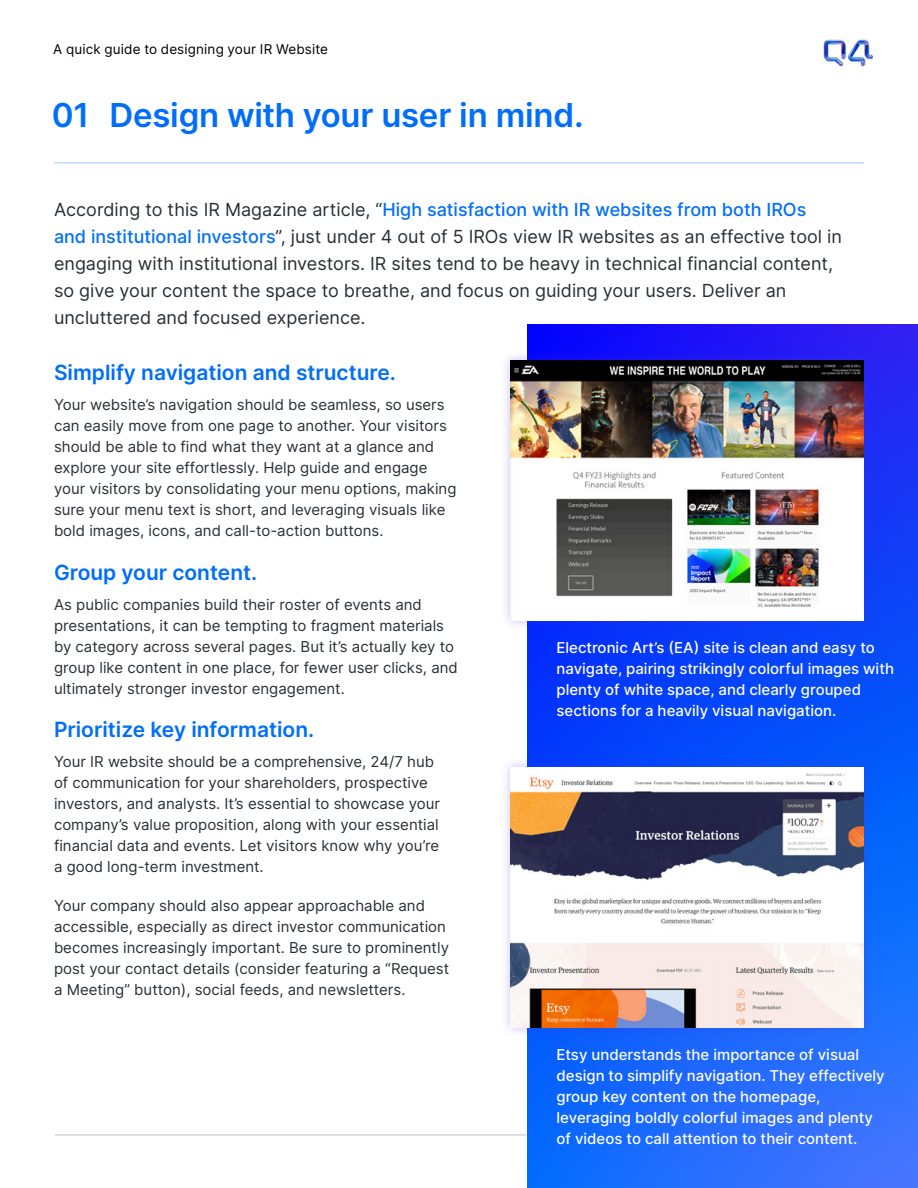
<style>
.page{position:relative;width:918px;height:1188px;background:#fff}
.page>*{position:absolute;margin:0;border:0;box-sizing:border-box;transform-origin:0 0}
.t1{font:600 33px "Inter";letter-spacing:-.01em;color:#006efa}
.t2{font:600 21px "Inter";color:#006efa}
.t3{font:18px/27px "Inter";color:#2a2f35}
.t4{font:15px/21px "Inter";color:#2a2f35}
.t5{font:500 15px/21px "Inter";color:#fff}
.t6{font:13.5px "Inter";letter-spacing:.01em;color:#000}
.s1{font-weight:500;color:#006efa}
</style>
<div class="page">
<img style="left:823px;top:39px;width:50px;height:28px">
<img style="left:527px;top:324px;width:391px;height:864px">
<hr style="left:55px;top:1135px;width:472px;height:1px;background:#c4c2c2">
<hr style="left:54px;top:162px;width:810px;height:1px;background:#006efa">
<div style="left:500px;top:350px;width:374px;height:280px;background:#4633ee;opacity:.3"></div>
<img style="left:510px;top:360px;width:354px;height:260px">
<div style="left:500px;top:757px;width:374px;height:281px;background:#4633ee;opacity:.3"></div>
<img style="left:510px;top:767px;width:354px;height:261px">
<p class="t6" style="left:53px;top:39px;width:276px">A quick guide to designing your IR Website</p>
<h1 class="t1" style="left:52px;top:91px;width:533px">01 Design with your user in mind.</h1>
<p class="t3" style="left:54px;top:196px;width:789px">According to this IR Magazine article, “<span class="s1">High satisfaction with IR websites from both IROs and institutional investors</span>”, just under 4 out of 5 IROs view IR websites as an effective tool in engaging with institutional investors. IR sites tend to be heavy in technical financial content, so give your content the space to breathe, and focus on guiding your users. Deliver an uncluttered and focused experience.</p>
<h2 class="t2" style="left:54px;top:357px;width:343px">Simplify navigation and structure.</h2>
<p class="t4" style="left:54px;top:394px;width:404px">Your website’s navigation should be seamless, so users can easily move from one page to another. Your visitors should be able to find what they want at a glance and explore your site effortlessly. Help guide and engage your visitors by consolidating your menu options, making sure your menu text is short, and leveraging visuals like bold images, icons, and call-to-action buttons.</p>
<h2 class="t2" style="left:54px;top:556px;width:205px">Group your content.</h2>
<p class="t4" style="left:54px;top:593px;width:405px">As public companies build their roster of events and presentations, it can be tempting to fragment materials by category across several pages. But it’s actually key to group like content in one place, for fewer user clicks, and ultimately stronger investor engagement.</p>
<h2 class="t2" style="left:54px;top:714px;width:262px">Prioritize key information.</h2>
<p class="t4" style="left:54px;top:751px;width:387px">Your IR website should be a comprehensive, 24/7 hub of communication for your shareholders, prospective investors, and analysts. It’s essential to showcase your company’s value proposition, along with your essential financial data and events. Let visitors know why you’re a good long-term investment.</p>
<p class="t4" style="left:54px;top:895px;width:397px">Your company should also appear approachable and accessible, especially as direct investor communication becomes increasingly important. Be sure to prominently post your contact details (consider featuring a “Request a Meeting” button), social feeds, and newsletters.</p>
<p class="t5" style="left:556px;top:637px;width:339px">Electronic Art’s (EA) site is clean and easy to navigate, pairing strikingly colorful images with plenty of white space, and clearly grouped sections for a heavily visual navigation.</p>
<p class="t5" style="left:556px;top:1044px;width:330px">Etsy understands the importance of visual design to simplify navigation. They effectively group key content on the homepage, leveraging boldly colorful images and plenty of videos to call attention to their content.</p>
</div>
